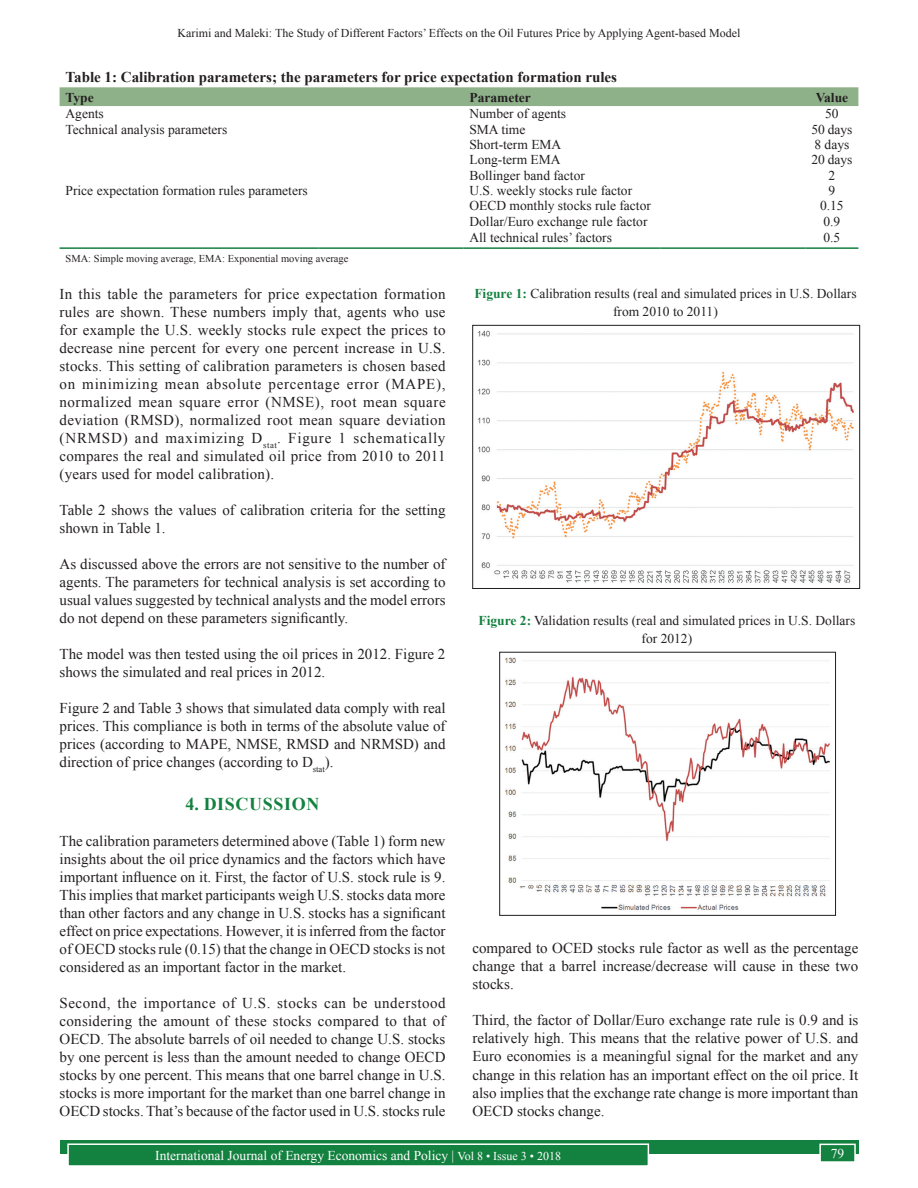
<style>
.page{position:relative;width:918px;height:1188px;background:#fff}
.page>*{position:absolute;margin:0;border:0;box-sizing:border-box;transform-origin:0 0}
.t1{font:700 18px "Times New Roman";letter-spacing:.035em;color:#13813f}
.TX{font:15px/18px "Times New Roman";color:#231f20;text-align:justify}
.TT{font:700 15px "Times New Roman";color:#231f20}
.TB{font:13.5px "Times New Roman";color:#231f20}
.FGC{font:13.5px/18px "Times New Roman";color:#231f20;text-align:center}
.t2{font:13.5px "Times New Roman";color:#fff}
.TBL{font:13.5px "Times New Roman";color:#231f20}
.TCH{font:700 13.5px "Times New Roman";color:#231f20}
.t3{font:12px "Times New Roman";color:#231f20}
.TFN{font:10.5px "Times New Roman";color:#231f20}
.s1{font-weight:700;color:#13813f}
.s2{font-size:12px}
</style>
<div class="page">
<div style="left:60px;top:1140px;width:798px;height:13px;background:#13813f"></div>
<div style="left:68px;top:1144px;width:580px;height:22px;background:#13813f"></div>
<div style="left:67px;top:1143px;width:582px;height:24px;border:2px solid #fff"></div>
<div style="left:820px;top:1144px;width:35px;height:18px;background:#13813f"></div>
<div style="left:819px;top:1144px;width:37px;height:19px;border:2px solid #fff"></div>
<img style="left:477px;top:330px;width:377px;height:253px">
<div style="left:472px;top:325px;width:388px;height:264px;border:1px solid #231f20"></div>
<img style="left:505px;top:657px;width:325px;height:253px">
<div style="left:499px;top:652px;width:337px;height:264px;border:1px solid #231f20"></div>
<div style="left:60px;top:87px;width:798px;height:19px;background:#8fb18a"></div>
<hr style="left:60px;top:247px;width:258px;height:2px;background:#13813f">
<hr style="left:318px;top:247px;width:145px;height:2px;background:#13813f">
<hr style="left:463px;top:247px;width:197px;height:2px;background:#13813f">
<hr style="left:660px;top:247px;width:145px;height:2px;background:#13813f">
<hr style="left:805px;top:247px;width:53px;height:2px;background:#13813f">
<p class="t3" style="left:178px;top:25px;width:564px">Karimi and Maleki: The Study of Different Factors’ Effects on the Oil Futures Price by Applying Agent-based Model</p>
<p class="TT" style="left:66px;top:66px;width:553px">Table 1: Calibration parameters; the parameters for price expectation formation rules</p>
<p class="TCH" style="left:66px;top:87px;width:30px">Type</p>
<p class="TCH" style="left:469px;top:87px;width:63px">Parameter</p>
<p class="TCH" style="left:816px;top:87px;width:34px">Value</p>
<p class="TB" style="left:66px;top:104px;width:40px">Agents</p>
<p class="TB" style="left:469px;top:104px;width:98px">Number of agents</p>
<p class="TB" style="left:825px;top:104px;width:15px">50</p>
<p class="TB" style="left:66px;top:120px;width:163px">Technical analysis parameters</p>
<p class="TB" style="left:469px;top:120px;width:57px">SMA time</p>
<p class="TB" style="left:811px;top:120px;width:42px">50 days</p>
<p class="TB" style="left:469px;top:135px;width:93px">Short‑term EMA</p>
<p class="TB" style="left:814px;top:135px;width:36px">8 days</p>
<p class="TB" style="left:469px;top:150px;width:93px">Long‑term EMA</p>
<p class="TB" style="left:811px;top:150px;width:42px">20 days</p>
<p class="TB" style="left:469px;top:166px;width:117px">Bollinger band factor</p>
<p class="TB" style="left:829px;top:166px;width:8px">2</p>
<p class="TB" style="left:66px;top:181px;width:244px">Price expectation formation rules parameters</p>
<p class="TB" style="left:469px;top:181px;width:164px">U.S. weekly stocks rule factor</p>
<p class="TB" style="left:829px;top:181px;width:8px">9</p>
<p class="TB" style="left:469px;top:196px;width:183px">OECD monthly stocks rule factor</p>
<p class="TB" style="left:820px;top:196px;width:25px">0.15</p>
<p class="TB" style="left:469px;top:212px;width:180px">Dollar/Euro exchange rule factor</p>
<p class="TB" style="left:823px;top:212px;width:18px">0.9</p>
<p class="TBL" style="left:469px;top:228px;width:144px">All technical rules’ factors</p>
<p class="TBL" style="left:823px;top:228px;width:18px">0.5</p>
<p class="TFN" style="left:66px;top:251px;width:284px">SMA: Simple moving average, EMA: Exponential moving average</p>
<p class="TX" style="left:60px;top:285px;width:388px">In this table the parameters for price expectation formation rules are shown. These numbers imply that, agents who use for example the U.S. weekly stocks rule expect the prices to decrease nine percent for every one percent increase in U.S. stocks. This setting of calibration parameters is chosen based on minimizing mean absolute percentage error (MAPE), normalized mean square error (NMSE), root mean square deviation (RMSD), normalized root mean square deviation (NRMSD) and maximizing D<sub>stat</sub>. Figure 1 schematically compares the real and simulated oil price from 2010 to 2011 (years used for model calibration).</p>
<p class="TX" style="left:60px;top:501px;width:387px">Table 2 shows the values of calibration criteria for the setting shown in Table 1.</p>
<p class="TX" style="left:60px;top:555px;width:387px">As discussed above the errors are not sensitive to the number of agents. The parameters for technical analysis is set according to usual values suggested by technical analysts and the model errors do not depend on these parameters significantly.</p>
<p class="TX" style="left:60px;top:645px;width:387px">The model was then tested using the oil prices in 2012. Figure 2 shows the simulated and real prices in 2012.</p>
<p class="TX" style="left:60px;top:699px;width:387px">Figure 2 and Table 3 shows that simulated data comply with real prices. This compliance is both in terms of the absolute value of prices (according to MAPE, NMSE, RMSD and NRMSD) and direction of price changes (according to D<sub>stat</sub>).</p>
<h1 class="t1" style="left:185px;top:791px;width:136px">4. DISCUSSION</h1>
<p class="TX" style="left:60px;top:831px;width:388px">The calibration parameters determined above (Table 1) form new insights about the oil price dynamics and the factors which have important influence on it. First, the factor of U.S. stock rule is 9.<br>This implies that market participants weigh U.S. stocks data more than other factors and any change in U.S. stocks has a significant effect on price expectations. However, it is inferred from the factor of OECD stocks rule (0.15) that the change in OECD stocks is not considered as an important factor in the market.</p>
<p class="TX" style="left:60px;top:993px;width:388px">Second, the importance of U.S. stocks can be understood considering the amount of these stocks compared to that of OECD. The absolute barrels of oil needed to change U.S. stocks by one percent is less than the amount needed to change OECD stocks by one percent. This means that one barrel change in U.S. stocks is more important for the market than one barrel change in OECD stocks. That’s because of the factor used in U.S. stocks rule</p>
<p class="FGC" style="left:474px;top:284px;width:384px"><span class="s1">Figure 1:</span> Calibration results (real and simulated prices in U.S. Dollars from 2010 to 2011)</p>
<p class="FGC" style="left:479px;top:611px;width:378px"><span class="s1">Figure 2:</span> Validation results (real and simulated prices in U.S. Dollars for 2012)</p>
<p class="TX" style="left:472px;top:938px;width:387px">compared to OCED stocks rule factor as well as the percentage change that a barrel increase/decrease will cause in these two stocks.</p>
<p class="TX" style="left:472px;top:1011px;width:387px">Third, the factor of Dollar/Euro exchange rate rule is 0.9 and is relatively high. This means that the relative power of U.S. and Euro economies is a meaningful signal for the market and any change in this relation has an important effect on the oil price. It also implies that the exchange rate change is more important than OECD stocks change.</p>
<p class="t2" style="left:155px;top:1146px;width:407px">International Journal of Energy Economics and Policy | <span class="s2">Vol 8 • Issue 3 • 2018</span></p>
<p class="t2" style="left:831px;top:1144px;width:15px">79</p>
</div>
